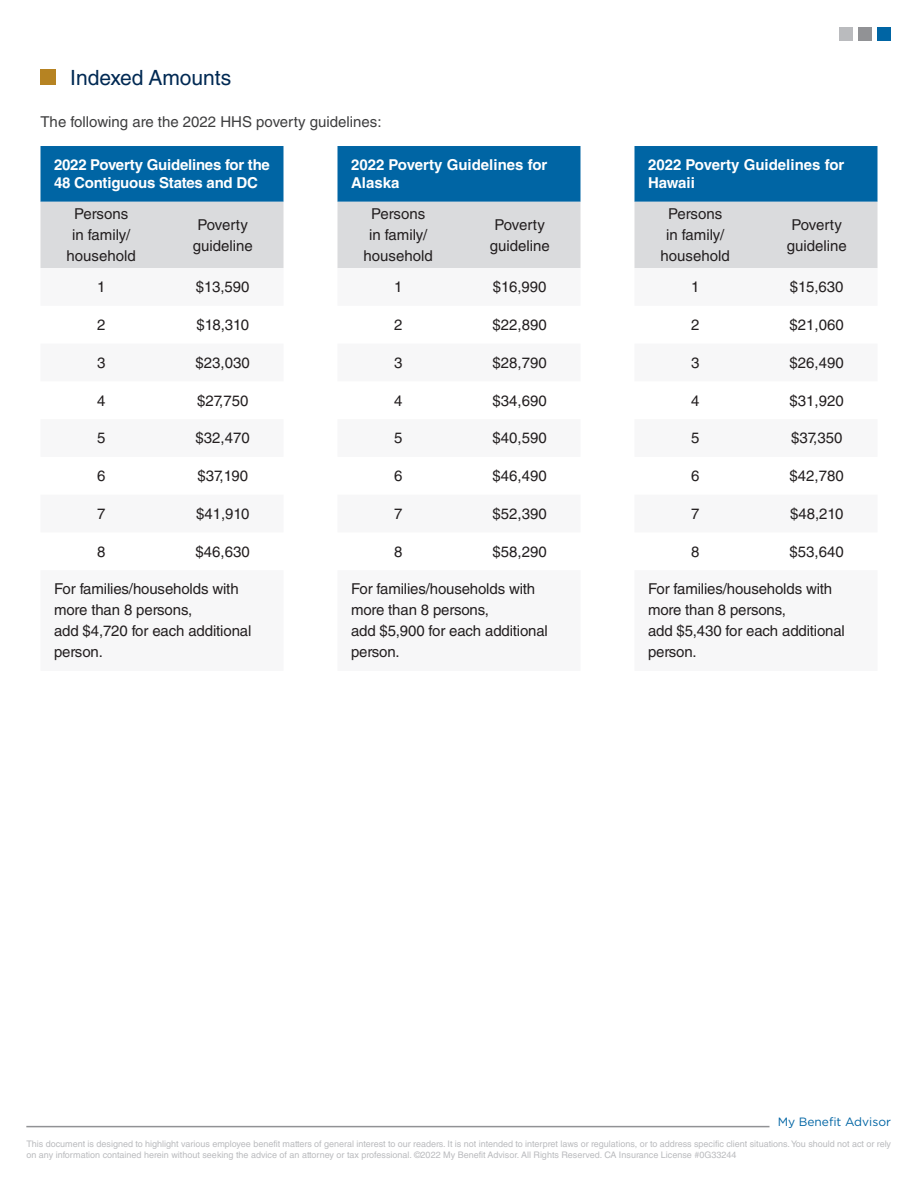
<style>
.page{position:relative;width:918px;height:1188px;background:#fff}
.page>*{position:absolute;margin:0;border:0;box-sizing:border-box;transform-origin:0 0}
.t1{font:21px "Helvetica LT Std";color:#002953}
.t2{font:15px/21px "Helvetica LT Std";letter-spacing:-.01em;color:#231f20;text-align:center}
.t3{font:700 15px/18px "Helvetica LT Std";letter-spacing:-.015em;color:#fff}
.t4{font:15px "Helvetica LT Std";color:#3e3e3f}
.t5{font:12px "Gotham";color:#0065a4}
.t6{font:9px/10.8px "Helvetica LT Std";color:#babbbe}
</style>
<div class="page">
<div style="left:878px;top:27px;width:13px;height:13px;background:#0065a4"></div>
<div style="left:858px;top:27px;width:14px;height:13px;background:#919295"></div>
<div style="left:839px;top:27px;width:14px;height:13px;background:#babbbe"></div>
<hr style="left:26px;top:1126px;width:744px;height:1px;background:#919295">
<svg style="left:40px;top:146px;width:838px;height:56px;background:#2279b0"></svg>
<svg style="left:40px;top:202px;width:838px;height:66px;background:#dedfe1"></svg>
<div style="left:40px;top:69px;width:16px;height:16px;background:#b68322"></div>
<p class="t1" style="left:70px;top:65px;width:163px">Indexed Amounts</p>
<p class="t4" style="left:40px;top:113px;width:343px">The following are the 2022 HHS poverty guidelines:</p>
<p class="t3" style="left:54px;top:156px;width:217px">2022 Poverty Guidelines for the<br>48 Contiguous States and DC</p>
<p class="t3" style="left:351px;top:156px;width:198px">2022 Poverty Guidelines for<br>Alaska</p>
<p class="t3" style="left:648px;top:156px;width:198px">2022 Poverty Guidelines for<br>Hawaii</p>
<p class="t2" style="left:67px;top:204px;width:71px">Persons in family/ household</p>
<p class="t2" style="left:193px;top:214px;width:62px">Poverty guideline</p>
<p class="t2" style="left:364px;top:204px;width:71px">Persons in family/ household</p>
<p class="t2" style="left:490px;top:214px;width:62px">Poverty guideline</p>
<p class="t2" style="left:661px;top:204px;width:71px">Persons in family/ household</p>
<p class="t2" style="left:787px;top:214px;width:62px">Poverty guideline</p>
<p class="t2" style="left:97px;top:277px;width:10px">1</p>
<p class="t2" style="left:196px;top:277px;width:55px">$13,590</p>
<p class="t2" style="left:394px;top:277px;width:10px">1</p>
<p class="t2" style="left:493px;top:277px;width:55px">$16,990</p>
<p class="t2" style="left:691px;top:277px;width:10px">1</p>
<p class="t2" style="left:790px;top:277px;width:55px">$15,630</p>
<p class="t2" style="left:97px;top:314px;width:10px">2</p>
<p class="t2" style="left:196px;top:314px;width:54px">$18,310</p>
<p class="t2" style="left:394px;top:314px;width:10px">2</p>
<p class="t2" style="left:493px;top:314px;width:56px">$22,890</p>
<p class="t2" style="left:691px;top:314px;width:10px">2</p>
<p class="t2" style="left:790px;top:314px;width:56px">$21,060</p>
<p class="t2" style="left:97px;top:352px;width:10px">3</p>
<p class="t2" style="left:196px;top:352px;width:56px">$23,030</p>
<p class="t2" style="left:394px;top:352px;width:10px">3</p>
<p class="t2" style="left:493px;top:352px;width:56px">$28,790</p>
<p class="t2" style="left:691px;top:352px;width:10px">3</p>
<p class="t2" style="left:790px;top:352px;width:56px">$26,490</p>
<p class="t2" style="left:97px;top:390px;width:10px">4</p>
<p class="t2" style="left:197px;top:390px;width:53px">$27,750</p>
<p class="t2" style="left:394px;top:390px;width:10px">4</p>
<p class="t2" style="left:493px;top:390px;width:56px">$34,690</p>
<p class="t2" style="left:691px;top:390px;width:10px">4</p>
<p class="t2" style="left:790px;top:390px;width:56px">$31,920</p>
<p class="t2" style="left:97px;top:428px;width:10px">5</p>
<p class="t2" style="left:196px;top:428px;width:56px">$32,470</p>
<p class="t2" style="left:394px;top:428px;width:10px">5</p>
<p class="t2" style="left:493px;top:428px;width:56px">$40,590</p>
<p class="t2" style="left:691px;top:428px;width:10px">5</p>
<p class="t2" style="left:791px;top:428px;width:53px">$37,350</p>
<p class="t2" style="left:97px;top:465px;width:10px">6</p>
<p class="t2" style="left:197px;top:465px;width:52px">$37,190</p>
<p class="t2" style="left:394px;top:465px;width:10px">6</p>
<p class="t2" style="left:493px;top:465px;width:56px">$46,490</p>
<p class="t2" style="left:691px;top:465px;width:10px">6</p>
<p class="t2" style="left:790px;top:465px;width:56px">$42,780</p>
<p class="t2" style="left:97px;top:503px;width:10px">7</p>
<p class="t2" style="left:196px;top:503px;width:55px">$41,910</p>
<p class="t2" style="left:394px;top:503px;width:10px">7</p>
<p class="t2" style="left:493px;top:503px;width:56px">$52,390</p>
<p class="t2" style="left:691px;top:503px;width:10px">7</p>
<p class="t2" style="left:790px;top:503px;width:55px">$48,210</p>
<p class="t2" style="left:97px;top:541px;width:10px">8</p>
<p class="t2" style="left:196px;top:541px;width:56px">$46,630</p>
<p class="t2" style="left:394px;top:541px;width:10px">8</p>
<p class="t2" style="left:493px;top:541px;width:56px">$58,290</p>
<p class="t2" style="left:691px;top:541px;width:10px">8</p>
<p class="t2" style="left:790px;top:541px;width:56px">$53,640</p>
<p class="t2" style="left:54px;top:579px;width:186px;text-align:left">For families/households with more than 8 persons,</p>
<p class="t2" style="left:54px;top:621px;width:199px;text-align:left">add $4,720 for each additional person.</p>
<p class="t2" style="left:351px;top:579px;width:186px;text-align:left">For families/households with more than 8 persons,</p>
<p class="t2" style="left:351px;top:621px;width:198px;text-align:left">add $5,900 for each additional person.</p>
<p class="t2" style="left:648px;top:579px;width:186px;text-align:left">For families/households with more than 8 persons,</p>
<p class="t2" style="left:648px;top:621px;width:198px;text-align:left">add $5,430 for each additional person.</p>
<p class="t5" style="left:778px;top:1114px;width:115px">My Benefit Advisor</p>
<p class="t6" style="left:26px;top:1139px;width:866px">This document is designed to highlight various employee benefit matters of general interest to our readers. It is not intended to interpret laws or regulations, or to address specific client situations. You should not act or rely on any information contained herein without seeking the advice of an attorney or tax professional. ©2022 My Benefit Advisor. All Rights Reserved. CA Insurance License #0G33244</p>
</div>
